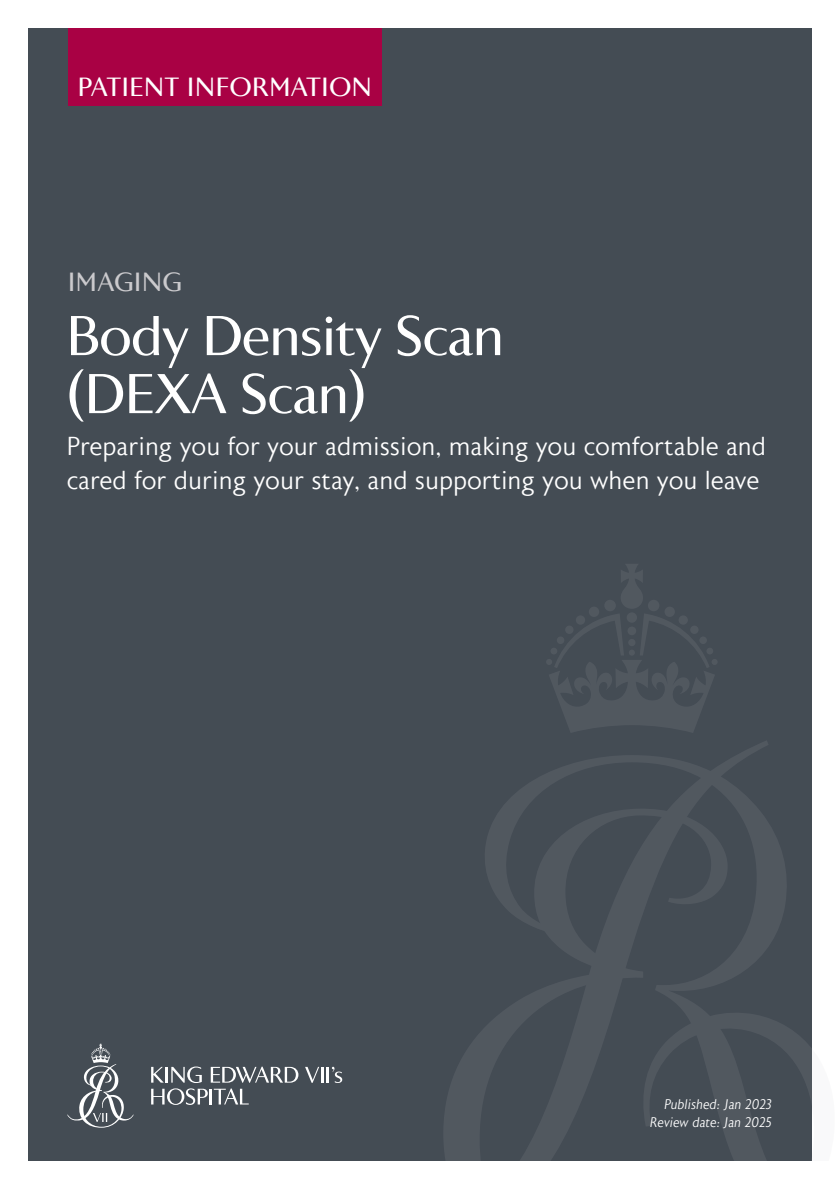
<style>
.page{position:relative;width:840px;height:1191px;background:#fff}
.page>*{position:absolute;margin:0;border:0;box-sizing:border-box;transform-origin:0 0}
.t1{font:56px "Agnes Sans";color:#fff}
.t2{font:26.4px "Agnes Sans";letter-spacing:.03em;color:#fff}
.t3{font:26.4px "Agnes Sans";letter-spacing:.03em;color:#cbcacd}
.t4{font:300 26px/34px "Astoria Sans";color:#fff}
.t5{font:italic 300 14px "Astoria Sans";color:#fff}
</style>
<div class="page">
<div style="left:28px;top:28px;width:783px;height:1134px;background:#444c54"></div>
<div style="left:545px;top:659px;width:7px;height:6px;background:#51585f;border-radius:50%"></div>
<svg style="left:549px;top:564px;width:168px;height:169px"></svg>
<svg style="left:342px;top:740px;width:470px;height:341px"></svg>
<svg style="left:436px;top:807px;width:376px;height:354px"></svg>
<svg style="left:67px;top:1043px;width:66px;height:84px"></svg>
<svg style="left:305px;top:1066px;width:18px;height:16px"></svg>
<hr style="left:326px;top:1066px;width:3px;height:16px;background:#fff">
<svg style="left:332px;top:1066px;width:10px;height:17px"></svg>
<svg style="left:151px;top:1066px;width:147px;height:39px"></svg>
<div style="left:0;top:1161px;width:839px;height:30px;background:#fff"></div>
<div style="left:68px;top:28px;width:313px;height:78px;background:#a90144"></div>
<p class="t2" style="left:78px;top:75px;width:295px">PATIENT INFORMATION</p>
<p class="t3" style="left:68px;top:270px;width:115px">IMAGING</p>
<p class="t1" style="left:66px;top:310px;width:438px">Body Density Scan</p>
<p class="t1" style="left:66px;top:368px;width:301px">(DEXA Scan)</p>
<p class="t4" style="left:67px;top:430px;width:700px">Preparing you for your admission, making you comfortable and cared for during your stay, and supporting you when you leave</p>
<p class="t5" style="left:663px;top:1097px;width:109px">Published: Jan 2023</p>
<p class="t5" style="left:649px;top:1115px;width:124px">Review date: Jan 2025</p>
</div>
